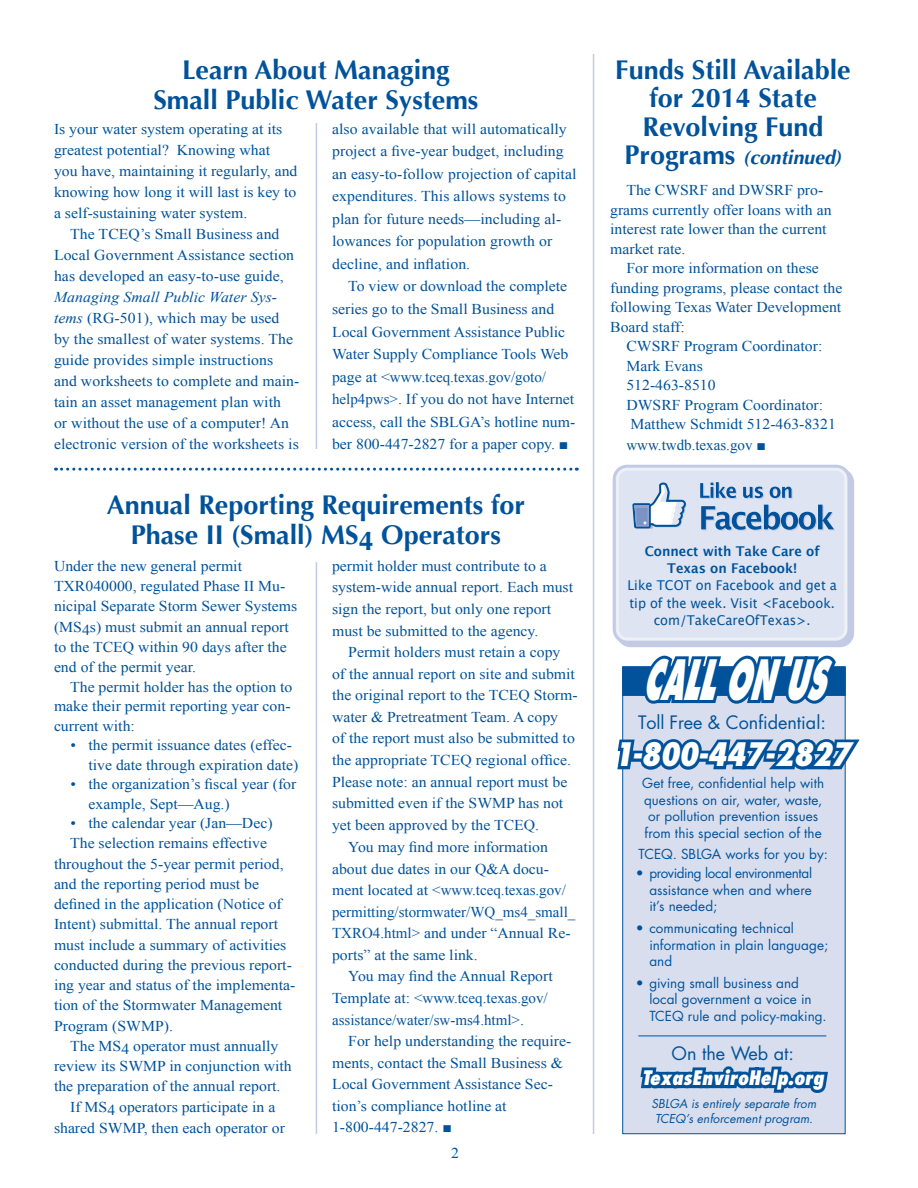
<style>
.page{position:relative;width:918px;height:1188px;background:#fff}
.page>*{position:absolute;margin:0;border:0;box-sizing:border-box;transform-origin:0 0}
.H1{font:italic 800 54px "Futura";color:#fff;scale:.5 1}
.t1{font:italic 800 condensed 31.5px "Futura";color:#fff}
.Head_1{font:700 27px/28.5px "Optima";color:#01529a;text-align:center}
.t2{font:italic 700 19.5px "Optima";color:#01529a}
.t3{font:italic 800 condensed 19.5px "Futura";color:#fff}
.t4{font:18px "Futura";color:#01529a}
.t5{font:15px/21.6px "Times New Roman";color:#01529a;scale:1.05 1}
.t6{font:15px "Times New Roman";color:#01529a}
.t7{font:13.5px/16.5px "Futura";color:#01529a}
.t8{font:13.5px/17.2px "Lucida Grande";color:#01529a;text-align:center;scale:.95 1}
.t9{font:italic 12px/15px "Futura";letter-spacing:.005em;color:#01529a}
.s1{font-style:italic}
.s2{font-style:normal;font-size:27px}
.s3{font-weight:700}
</style>
<div class="page">
<hr style="left:593px;top:54px;width:1px;height:1080px;background:#c3cbe4">
<hr style="left:316px;top:54px;width:1px;height:1080px;background:#c3cbe4">
<div style="left:300px;top:449px;width:33px;height:113px;background:#fff"></div>
<div style="left:298px;top:43px;width:36px;height:80px;background:#fff"></div>
<div style="left:622px;top:667px;width:224px;height:467px;background:#d8deee;border:1px solid #01529a"></div>
<div style="left:622px;top:667px;width:224px;height:29px;background:#01529a;border:1px solid #01529a"></div>
<svg style="left:617px;top:730px;width:243px;height:45px"></svg>
<svg style="left:638px;top:655px;width:201px;height:49px"></svg>
<svg style="left:637px;top:1035px;width:194px;height:100px"></svg>
<hr style="left:638px;top:1036px;width:188px;height:1px;background:#01529a">
<svg style="left:56px;top:468px;width:521px;height:3px"></svg>
<div style="left:616px;top:468px;width:238px;height:179px;border:3px solid #c3cbe4;border-radius:13px"></div>
<div style="left:614px;top:466px;width:235px;height:176px;background:#dee4f1;border-radius:13px"></div>
<div style="left:613px;top:465px;width:238px;height:179px;border:3px solid #c3cbe4;border-radius:13px"></div>
<div style="left:616px;top:468px;width:231px;height:172px;border:3px solid #edf0f7;border-radius:10px"></div>
<svg style="left:700px;top:482px;width:37px;height:17px"></svg>
<svg style="left:743px;top:487px;width:21px;height:12px"></svg>
<svg style="left:770px;top:487px;width:23px;height:12px"></svg>
<svg style="left:701px;top:505px;width:134px;height:26px"></svg>
<svg style="left:632px;top:483px;width:54px;height:46px"></svg>
<h1 class="Head_1" style="left:153px;top:55px;width:327px;line-height:30px">Learn About Managing<br>Small Public Water Systems</h1>
<p class="t5" style="left:54px;top:118px;width:233px;line-height:21px">Is your water system operating at its greatest potential? Knowing what<br>you have, maintaining it regularly, and knowing how long it will last is key to a self-sustaining water system.</p>
<p class="t5" style="left:54px;top:223px;width:235px;line-height:21px;text-indent:16px">The TCEQ’s Small Business and Local Government Assistance section has developed an easy-to-use guide, <span class="s1">Managing Small Public Water Sys&shy;tems</span> (RG-501), which may be used<br>by the smallest of water systems. The guide provides simple instructions and worksheets to complete and main&shy;tain an asset management plan with<br>or without the use of a computer! An electronic version of the worksheets is</p>
<p class="t5" style="left:332px;top:117px;width:234px;line-height:22.5px">also available that will automatically project a five-year budget, including an easy-to-follow projection of capital expenditures. This allows systems to plan for future needs—including al&shy;lowances for population growth or decline, and inflation.</p>
<p class="t5" style="left:332px;top:275px;width:233px;line-height:22.5px;text-indent:16px">To view or download the complete series go to the Small Business and Local Government Assistance Public Water Supply Compliance Tools Web page at &lt;www.tceq.texas.gov/goto/ help4pws&gt;. If you do not have Internet access, call the SBLGA’s hotline num&shy;ber 800-447-2827 for a paper copy. ■</p>
<h1 class="Head_1" style="left:107px;top:490px;width:420px;line-height:30px">Annual Reporting Requirements for<br>Phase II (Small) MS4 Operators</h1>
<p class="t5" style="left:54px;top:556px;width:233px;line-height:20.2px">Under the new general permit<br>TXR040000, regulated Phase II Mu&shy;nicipal Separate Storm Sewer Systems (MS4s) must submit an annual report to the TCEQ within 90 days after the end of the permit year.</p>
<p class="t5" style="left:54px;top:677px;width:229px;line-height:19.5px;text-indent:16px">The permit holder has the option to make their permit reporting year con&shy;current with:</p>
<p class="t5" style="left:88px;top:735px;width:201px;line-height:19.5px;text-indent:-18px">• the permit issuance dates (effec&shy;tive date through expiration date)</p>
<p class="t5" style="left:88px;top:774px;width:200px;line-height:19.5px;text-indent:-18px">• the organization’s fiscal year (for example, Sept—Aug.)</p>
<p class="t5" style="left:70px;top:812px;width:194px">• the calendar year (Jan—Dec)</p>
<p class="t5" style="left:54px;top:833px;width:231px;line-height:20.2px;text-indent:16px">The selection remains effective throughout the 5-year permit period, and the reporting period must be defined in the application (Notice of Intent) submittal. The annual report must include a summary of activities conducted during the previous report&shy;ing year and status of the implementa&shy;tion of the Stormwater Management Program (SWMP).</p>
<p class="t5" style="left:54px;top:1036px;width:228px;line-height:20.2px;text-indent:16px">The MS4 operator must annually review its SWMP in conjunction with the preparation of the annual report.</p>
<p class="t5" style="left:54px;top:1097px;width:221px;line-height:21px;text-align:center">If MS4 operators participate in a shared SWMP, then each operator or</p>
<p class="t5" style="left:332px;top:555px;width:231px">permit holder must contribute to a system-wide annual report. Each must sign the report, but only one report must be submitted to the agency.</p>
<p class="t5" style="left:332px;top:641px;width:235px;text-indent:16px">Permit holders must retain a copy<br>of the annual report on site and submit the original report to the TCEQ Storm&shy;water &amp; Pretreatment Team. A copy<br>of the report must also be submitted to the appropriate TCEQ regional office.<br>Please note: an annual report must be submitted even if the SWMP has not yet been approved by the TCEQ.</p>
<p class="t5" style="left:332px;top:836px;width:233px;text-indent:16px">You may find more information about due dates in our Q&amp;A docu&shy;ment located at &lt;www.tceq.texas.gov/ permitting/stormwater/WQ_ms4_small_ TXRO4.html&gt; and under “Annual Re&shy;ports” at the same link.</p>
<p class="t5" style="left:332px;top:965px;width:212px;text-indent:16px">You may find the Annual Report<br>Template at: &lt;www.tceq.texas.gov/ assistance/water/sw-ms4.html&gt;.</p>
<p class="t5" style="left:332px;top:1030px;width:229px;text-indent:16px">For help understanding the require&shy;ments, contact the Small Business &amp;<br>Local Government Assistance Sec&shy;tion’s compliance hotline at<br>1-800-447-2827. ■</p>
<p class="t5" style="left:451px;top:1142px;width:9px">2</p>
<h1 class="Head_1" style="left:615px;top:56px;width:237px">Funds Still Available for 2014 State<br>Revolving Fund</h1>
<h1 class="t2" style="left:625px;top:146px;width:218px"><span class="s2">Programs</span> (continued)</h1>
<p class="t5" style="left:610px;top:180px;width:212px;line-height:19.5px;text-indent:16px">The CWSRF and DWSRF pro&shy;grams currently offer loans with an interest rate lower than the current market rate.</p>
<p class="t5" style="left:610px;top:258px;width:223px;line-height:19.5px;text-indent:16px">For more information on these funding programs, please contact the following Texas Water Development<br>Board staff:</p>
<p class="t5" style="left:626px;top:335px;width:188px">CWSRF Program Coordinator:</p>
<p class="t5" style="left:626px;top:355px;width:74px">Mark Evans</p>
<p class="t5" style="left:626px;top:374px;width:86px">512-463-8510</p>
<p class="t5" style="left:626px;top:394px;width:189px">DWSRF Program Coordinator:</p>
<p class="t5" style="left:630px;top:413px;width:197px">Matthew Schmidt 512-463-8321</p>
<p class="t6" style="left:626px;top:435px;width:141px">www.twdb.texas.gov ■</p>
<p class="t8" style="left:627px;top:543px;width:222px"><span class="s3">Connect with Take Care of<br>Texas on Facebook!<br></span>Like TCOT on Facebook and get a tip of the week. Visit &lt;Facebook. com/TakeCareOfTexas&gt;.</p>
<p class="H1" style="left:642px;top:647px;width:365px">CALLON US</p>
<h2 class="t4" style="left:638px;top:711px;width:189px">Toll Free &amp; Confidential:</h2>
<h2 class="t1" style="left:614px;top:735px;width:238px">1-800-447-2827</h2>
<p class="t7" style="left:642px;top:775px;width:184px;text-align:center">Get free, confidential help with questions on air, water, waste, or pollution prevention issues from this special section of the</p>
<p class="t7" style="left:639px;top:846px;width:191px">TCEQ. SBLGA works for you by:</p>
<p class="t7" style="left:649px;top:865px;width:164px;text-align:justify;text-indent:-14px">• providing local environmental assistance when and where it’s needed;</p>
<p class="t7" style="left:649px;top:920px;width:180px;text-indent:-14px">• communicating technical information in plain language; and</p>
<p class="t7" style="left:649px;top:975px;width:179px;text-indent:-14px">• giving small business and local government a voice in<br>TCEQ rule and policy-making.</p>
<p class="t4" style="left:671px;top:1042px;width:124px">On the Web at:</p>
<p class="t3" style="left:642px;top:1066px;width:184px">TexasEnviroHelp.org</p>
<p class="t9" style="left:652px;top:1096px;width:166px">SBLGA is entirely separate from<br>TCEQ’s enforcement program.</p>
</div>
